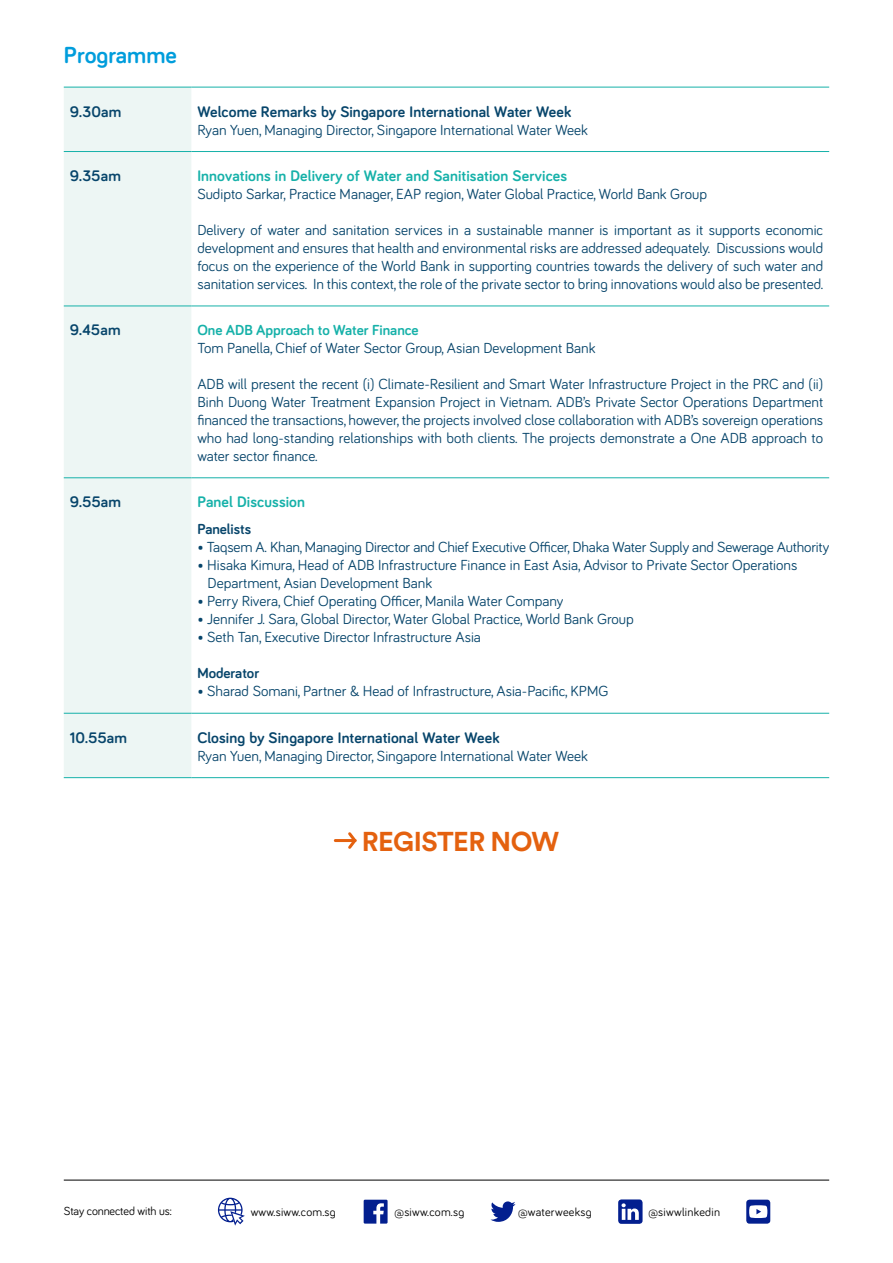
<style>
.page{position:relative;width:893px;height:1263px;background:#fff}
.page>*{position:absolute;margin:0;border:0;box-sizing:border-box;transform-origin:0 0}
.t1{font:700 27px "Circular Std";letter-spacing:-.02em;color:#e4610f}
.t2{font:700 24px "Bariol";color:#009ddc}
.t3{font:700 15.75px "Bariol";letter-spacing:.01em;color:#07456b}
.t4{font:700 15.75px "Bariol";letter-spacing:.01em;color:#16b1a9}
.t5{font:15px/18px "Bariol";color:#07456b;text-align:justify}
.t6{font:700 15px "Bariol";color:#16b1a9}
.t7{font:700 15px "Bariol";color:#07456b}
.t8{font:12px "Bariol";letter-spacing:.02em;color:#000}
.t9{font:12px "Bariol";letter-spacing:-.01em;color:#000}
</style>
<div class="page">
<hr style="left:335px;top:839px;width:20px;height:3px;background:#e4610f">
<svg style="left:345px;top:832px;width:12px;height:17px"></svg>
<hr style="left:64px;top:1180px;width:765px;height:1px;background:#000">
<svg style="left:364px;top:1200px;width:24px;height:23px"></svg>
<svg style="left:490px;top:1201px;width:26px;height:21px"></svg>
<svg style="left:618px;top:1199px;width:25px;height:25px"></svg>
<svg style="left:218px;top:1198px;width:27px;height:27px"></svg>
<div style="left:746px;top:1200px;width:24px;height:24px;background:#031f8f;border-radius:3px"></div>
<svg style="left:749px;top:1205px;width:18px;height:13px"></svg>
<div style="left:64px;top:88px;width:127px;height:689px;background:#edf6f4"></div>
<hr style="left:64px;top:87px;width:127px;height:1px;background:#16b1a9">
<hr style="left:191px;top:87px;width:638px;height:1px;background:#16b1a9">
<hr style="left:64px;top:151px;width:127px;height:1px;background:#16b1a9">
<hr style="left:191px;top:151px;width:638px;height:1px;background:#16b1a9">
<hr style="left:64px;top:306px;width:127px;height:1px;background:#16b1a9">
<hr style="left:191px;top:306px;width:638px;height:1px;background:#16b1a9">
<hr style="left:64px;top:477px;width:127px;height:1px;background:#16b1a9">
<hr style="left:191px;top:477px;width:638px;height:1px;background:#16b1a9">
<hr style="left:64px;top:713px;width:127px;height:1px;background:#16b1a9">
<hr style="left:191px;top:713px;width:638px;height:1px;background:#16b1a9">
<hr style="left:64px;top:777px;width:127px;height:1px;background:#16b1a9">
<hr style="left:191px;top:777px;width:638px;height:1px;background:#16b1a9">
<h2 class="t2" style="left:64px;top:38px;width:114px">Programme</h2>
<p class="t3" style="left:70px;top:100px;width:53px">9.30am</p>
<p class="t3" style="left:197px;top:100px;width:375px">Welcome Remarks by Singapore International Water Week</p>
<p class="t5" style="left:197px;top:120px;width:392px">Ryan Yuen, Managing Director, Singapore International Water Week</p>
<p class="t3" style="left:70px;top:165px;width:53px">9.35am</p>
<p class="t4" style="left:197px;top:165px;width:371px">Innovations in Delivery of Water and Sanitisation Services</p>
<p class="t5" style="left:197px;top:184px;width:511px">Sudipto Sarkar, Practice Manager, EAP region, Water Global Practice, World Bank Group</p>
<p class="t5" style="left:197px;top:220px;width:627px">Delivery of water and sanitation services in a sustainable manner is important as it supports economic development and ensures that health and environmental risks are addressed adequately. Discussions would focus on the experience of the World Bank in supporting countries towards the delivery of such water and sanitation services. In this context, the role of the private sector to bring innovations would also be presented.</p>
<p class="t3" style="left:70px;top:319px;width:52px">9.45am</p>
<p class="t6" style="left:197px;top:319px;width:223px">One ADB Approach to Water Finance</p>
<p class="t5" style="left:197px;top:338px;width:400px">Tom Panella, Chief of Water Sector Group, Asian Development Bank</p>
<p class="t5" style="left:197px;top:374px;width:627px">ADB will present the recent (i) Climate-Resilient and Smart Water Infrastructure Project in the PRC and (ii)<br>Binh Duong Water Treatment Expansion Project in Vietnam. ADB’s Private Sector Operations Department financed the transactions, however, the projects involved close collaboration with ADB’s sovereign operations who had long-standing relationships with both clients. The projects demonstrate a One ADB approach to water sector finance.</p>
<p class="t3" style="left:70px;top:491px;width:53px">9.55am</p>
<p class="t4" style="left:197px;top:491px;width:109px">Panel Discussion</p>
<p class="t7" style="left:197px;top:519px;width:55px">Panelists</p>
<p class="t5" style="left:197px;top:537px;width:633px">• Taqsem A. Khan, Managing Director and Chief Executive Officer, Dhaka Water Supply and Sewerage Authority</p>
<p class="t5" style="left:208px;top:555px;width:591px;text-indent:-10px">• Hisaka Kimura, Head of ADB Infrastructure Finance in East Asia, Advisor to Private Sector Operations<br>Department, Asian Development Bank</p>
<p class="t5" style="left:197px;top:591px;width:367px">• Perry Rivera, Chief Operating Officer, Manila Water Company</p>
<p class="t5" style="left:197px;top:609px;width:438px">• Jennifer J. Sara, Global Director, Water Global Practice, World Bank Group</p>
<p class="t5" style="left:197px;top:627px;width:285px">• Seth Tan, Executive Director Infrastructure Asia</p>
<p class="t7" style="left:197px;top:663px;width:63px">Moderator</p>
<p class="t5" style="left:197px;top:681px;width:413px">• Sharad Somani, Partner &amp; Head of Infrastructure, Asia-Pacific, KPMG</p>
<p class="t3" style="left:70px;top:726px;width:59px">10.55am</p>
<p class="t3" style="left:197px;top:726px;width:304px">Closing by Singapore International Water Week</p>
<p class="t5" style="left:197px;top:746px;width:392px">Ryan Yuen, Managing Director, Singapore International Water Week</p>
<h1 class="t1" style="left:362px;top:824px;width:199px">REGISTER NOW</h1>
<p class="t9" style="left:64px;top:1203px;width:110px">Stay connected with us:</p>
<p class="t8" style="left:251px;top:1204px;width:87px">www.siww.com.sg</p>
<p class="t8" style="left:394px;top:1204px;width:71px">@siww.com.sg</p>
<p class="t8" style="left:518px;top:1204px;width:75px">@waterweeksg</p>
<p class="t8" style="left:648px;top:1204px;width:73px">@siwwlinkedin</p>
</div>
